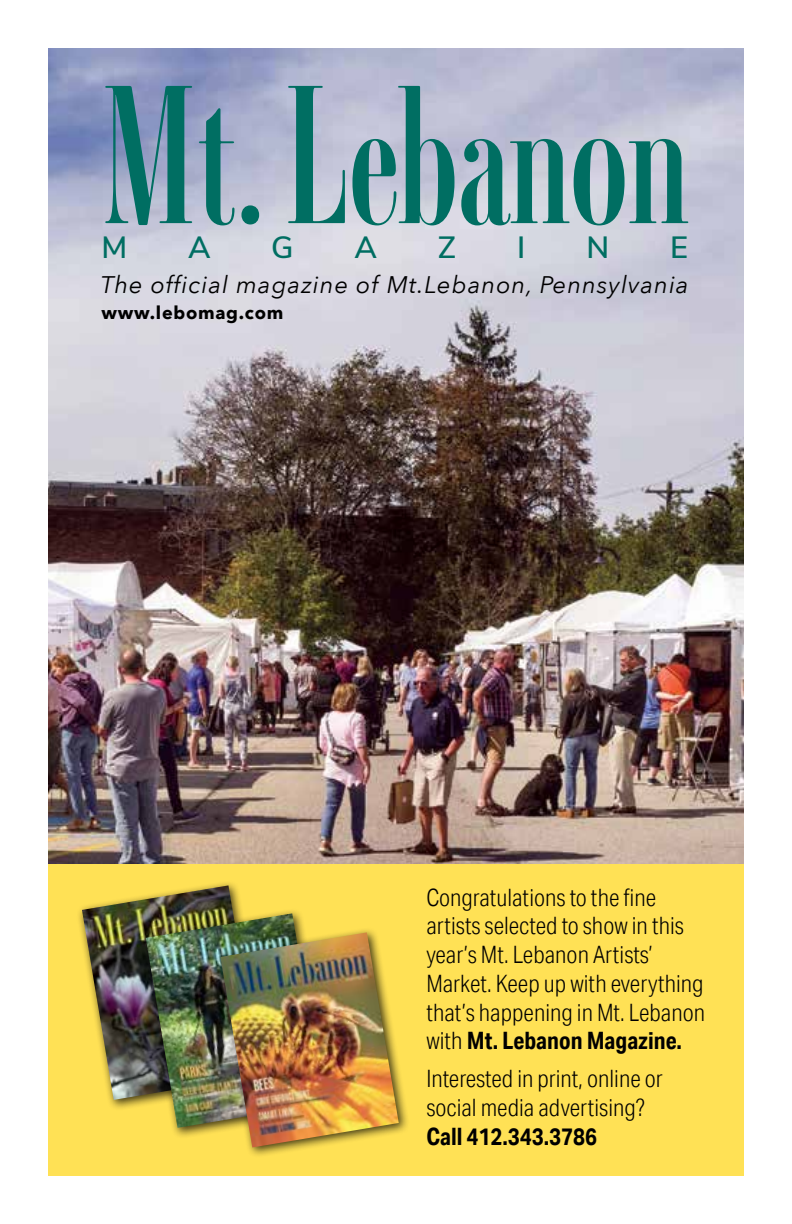
<style>
.page{position:relative;width:792px;height:1224px;background:#fff}
.page>*{position:absolute;margin:0;border:0;box-sizing:border-box;transform-origin:0 0}
.t1{font:600 194.4px "Ambroise Std Francois";color:#006e62}
.t2{font:600 30.6px "Nunito Sans";color:#006e62}
.t3{font:300 24px/28.8px "Aktiv Grotesk Cd";color:#000}
.t4{font:italic 24px "Avenir Next";letter-spacing:.04em;color:#000}
.t5{font:700 24px "Aktiv Grotesk Cd";color:#000}
.t6{font:700 18px "Avenir Next";letter-spacing:.04em;color:#000}
.s1{font-weight:700}
</style>
<div class="page">
<img style="left:48px;top:48px;width:696px;height:817px">
<div style="left:48px;top:865px;width:696px;height:311px;background:#ffe155"></div>
<div style="left:76px;top:880px;width:195px;height:231px;background:#000;opacity:.75"></div>
<img style="left:82px;top:885px;width:178px;height:215px">
<div style="left:140px;top:908px;width:195px;height:231px;background:#000;opacity:.75"></div>
<img style="left:146px;top:913px;width:178px;height:215px">
<div style="left:215px;top:927px;width:194px;height:231px;background:#000;opacity:.75"></div>
<img style="left:220px;top:932px;width:179px;height:215px">
<h1 class="t1" style="left:101px;top:33px;width:589px">Mt.Lebanon</h1>
<p class="t2" style="left:101px;top:225px;width:27px">M</p>
<p class="t2" style="left:188px;top:225px;width:24px">A</p>
<p class="t2" style="left:271px;top:225px;width:24px">G</p>
<p class="t2" style="left:355px;top:225px;width:24px">A</p>
<p class="t2" style="left:438px;top:225px;width:20px">Z</p>
<p class="t2" style="left:517px;top:225px;width:10px">I</p>
<p class="t2" style="left:586px;top:225px;width:24px">N</p>
<p class="t2" style="left:670px;top:225px;width:19px">E</p>
<p class="t4" style="left:101px;top:264px;width:589px">The official magazine of Mt.Lebanon, Pennsylvania</p>
<p class="t6" style="left:101px;top:297px;width:183px">www.lebomag.com</p>
<p class="t3" style="left:426px;top:883px;width:280px">Congratulations to the fine artists selected to show in this year’s Mt. Lebanon Artists’<br>Market. Keep up with everything that’s happening in Mt. Lebanon with <span class="s1">Mt. Lebanon Magazine.</span></p>
<p class="t3" style="left:426px;top:1064px;width:238px">Interested in print, online or social media advertising?</p>
<p class="t5" style="left:426px;top:1121px;width:172px">Call 412.343.3786</p>
</div>
